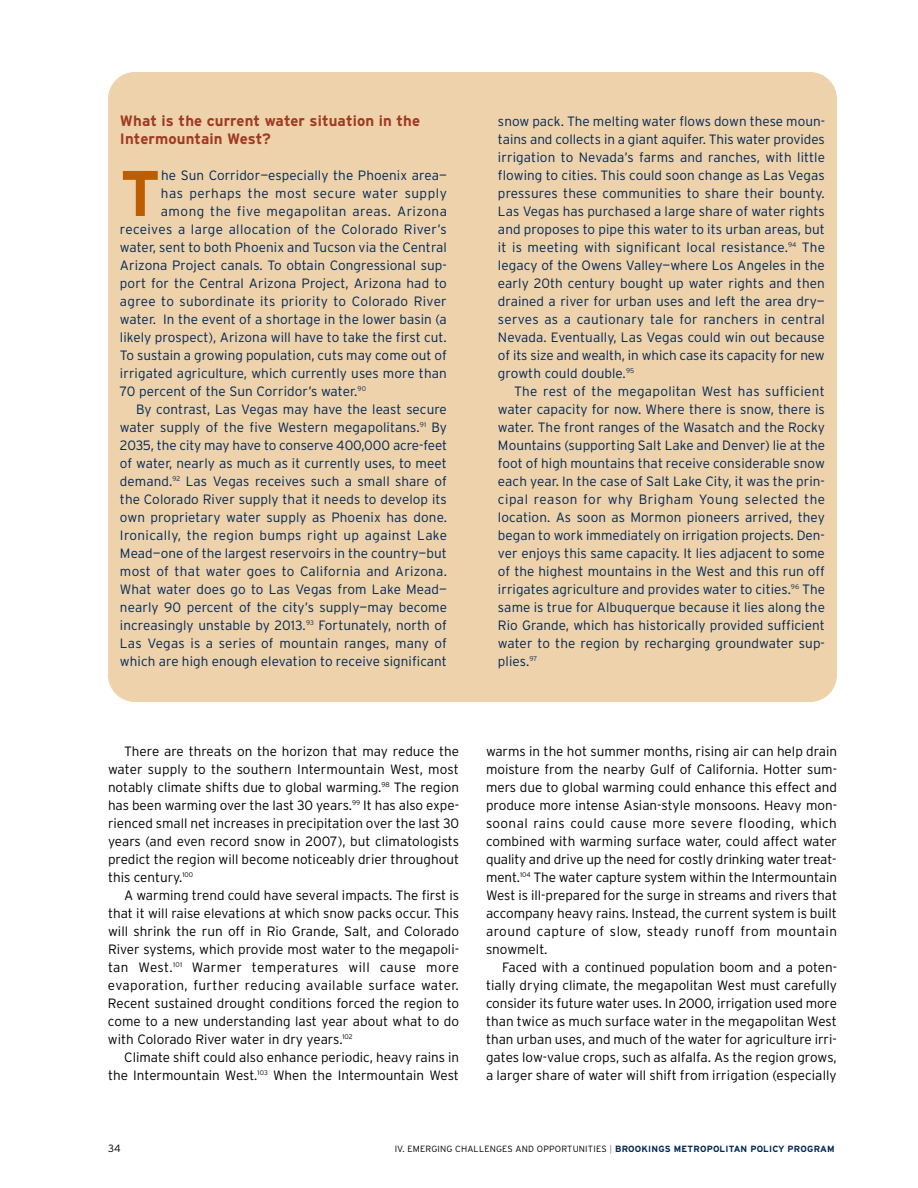
<style>
.page{position:relative;width:918px;height:1188px;background:#fff}
.page>*{position:absolute;margin:0;border:0;box-sizing:border-box;transform-origin:0 0}
.t1{font:700 64.35px "Interstate";color:#bb5d00}
.t2{font:700 15px/18px "Interstate";letter-spacing:.005em;color:#a13a22}
.t3{font:300 13.5px/18px "Interstate";letter-spacing:.005em;color:#002654;text-align:justify}
.t4{font:300 13.5px/18px "Interstate";color:#000;text-align:justify}
.t5{font:300 13.5px "Interstate";letter-spacing:.025em;color:#002654}
.t6{font:300 13.5px "Interstate";letter-spacing:.03em;color:#002654}
.t7{font:300 13.5px "Interstate";letter-spacing:.035em;color:#002654}
.t8{font:300 13.5px "Interstate";letter-spacing:.04em;color:#002654}
.t9{font:300 10.5px "Interstate";color:#000}
.t10{font:300 9px "Interstate";letter-spacing:.02em;color:#000}
.s1{color:#808080}
.s2{font-weight:700;color:#002654}
</style>
<div class="page">
<div style="left:108px;top:72px;width:729px;height:630px;background:#edd2ab;border-radius:27px"></div>
<p class="t2" style="left:120px;top:112px;width:302px">What is the current water situation in the<br>Intermountain West?</p>
<h1 class="t1" style="left:120px;top:157px;width:42px">T</h1>
<p class="t3" style="left:161px;top:166px;width:287px">he Sun Corridor—especially the Phoenix area—</p>
<p class="t8" style="left:161px;top:186px;width:287px">has perhaps the most secure water supply</p>
<p class="t7" style="left:161px;top:204px;width:288px">among the five megapolitan areas. Arizona</p>
<p class="t5" style="left:120px;top:222px;width:328px">receives a large allocation of the Colorado River’s</p>
<p class="t3" style="left:120px;top:238px;width:328px">water, sent to both Phoenix and Tucson via the Central</p>
<p class="t3" style="left:120px;top:256px;width:328px">Arizona Project canals. To obtain Congressional sup-</p>
<p class="t3" style="left:120px;top:274px;width:328px">port for the Central Arizona Project, Arizona had to</p>
<p class="t3" style="left:120px;top:292px;width:328px">agree to subordinate its priority to Colorado River</p>
<p class="t3" style="left:120px;top:310px;width:328px">water. In the event of a shortage in the lower basin (a</p>
<p class="t3" style="left:120px;top:328px;width:328px">likely prospect), Arizona will have to take the first cut.</p>
<p class="t3" style="left:120px;top:346px;width:328px">To sustain a growing population, cuts may come out of</p>
<p class="t3" style="left:120px;top:364px;width:328px">irrigated agriculture, which currently uses more than</p>
<p class="t3" style="left:120px;top:382px;width:248px">70 percent of the Sun Corridor’s water.<sup>90</sup></p>
<p class="t3" style="left:136px;top:400px;width:312px">By contrast, Las Vegas may have the least secure</p>
<p class="t3" style="left:120px;top:418px;width:329px">water supply of the five Western megapolitans.<sup>91</sup> By</p>
<p class="t3" style="left:120px;top:436px;width:329px">2035, the city may have to conserve 400,000 acre-feet</p>
<p class="t3" style="left:120px;top:454px;width:328px">of water, nearly as much as it currently uses, to meet</p>
<p class="t3" style="left:120px;top:472px;width:328px">demand.<sup>92</sup> Las Vegas receives such a small share of</p>
<p class="t3" style="left:120px;top:490px;width:328px">the Colorado River supply that it needs to develop its</p>
<p class="t3" style="left:120px;top:508px;width:329px">own proprietary water supply as Phoenix has done.</p>
<p class="t6" style="left:120px;top:528px;width:329px">Ironically, the region bumps right up against Lake</p>
<p class="t3" style="left:120px;top:544px;width:328px">Mead—one of the largest reservoirs in the country—but</p>
<p class="t3" style="left:120px;top:562px;width:329px">most of that water goes to California and Arizona.</p>
<p class="t3" style="left:120px;top:580px;width:329px">What water does go to Las Vegas from Lake Mead—</p>
<p class="t3" style="left:120px;top:598px;width:329px">nearly 90 percent of the city’s supply—may become</p>
<p class="t3" style="left:120px;top:616px;width:328px">increasingly unstable by 2013.<sup>93</sup> Fortunately, north of</p>
<p class="t3" style="left:120px;top:634px;width:329px">Las Vegas is a series of mountain ranges, many of</p>
<p class="t3" style="left:120px;top:652px;width:328px">which are high enough elevation to receive significant</p>
<p class="t3" style="left:498px;top:112px;width:329px">snow pack. The melting water flows down these moun&shy;tains and collects in a giant aquifer. This water provides irrigation to Nevada’s farms and ranches, with little flowing to cities. This could soon change as Las Vegas pressures these communities to share their bounty.<br>Las Vegas has purchased a large share of water rights and proposes to pipe this water to its urban areas, but it is meeting with significant local resistance.<sup>94</sup> The legacy of the Owens Valley—where Los Angeles in the early 20th century bought up water rights and then drained a river for urban uses and left the area dry— serves as a cautionary tale for ranchers in central Nevada. Eventually, Las Vegas could win out because of its size and wealth, in which case its capacity for new growth could double.<sup>95</sup></p>
<p class="t3" style="left:498px;top:382px;width:329px;text-indent:16px">The rest of the megapolitan West has sufficient water capacity for now. Where there is snow, there is water. The front ranges of the Wasatch and the Rocky Mountains (supporting Salt Lake and Denver) lie at the foot of high mountains that receive considerable snow each year. In the case of Salt Lake City, it was the prin&shy;cipal reason for why Brigham Young selected the location. As soon as Mormon pioneers arrived, they began to work immediately on irrigation projects. Den&shy;ver enjoys this same capacity. It lies adjacent to some of the highest mountains in the West and this run off irrigates agriculture and provides water to cities.<sup>96</sup> The same is true for Albuquerque because it lies along the Rio Grande, which has historically provided sufficient water to the region by recharging groundwater sup&shy;plies.<sup>97</sup></p>
<p class="t4" style="left:108px;top:742px;width:353px;text-indent:16px">There are threats on the horizon that may reduce the water supply to the southern Intermountain West, most notably climate shifts due to global warming.<sup>98</sup> The region has been warming over the last 30 years.<sup>99</sup> It has also expe&shy;rienced small net increases in precipitation over the last 30 years (and even record snow in 2007), but climatologists predict the region will become noticeably drier throughout this century.<sup>100</sup></p>
<p class="t4" style="left:108px;top:886px;width:353px;text-indent:16px">A warming trend could have several impacts. The first is that it will raise elevations at which snow packs occur. This will shrink the run off in Rio Grande, Salt, and Colorado River systems, which provide most water to the megapoli&shy;tan West.<sup>101</sup> Warmer temperatures will cause more evaporation, further reducing available surface water.<br>Recent sustained drought conditions forced the region to come to a new understanding last year about what to do with Colorado River water in dry years.<sup>102</sup></p>
<p class="t4" style="left:108px;top:1048px;width:353px;text-align:right">Climate shift could also enhance periodic, heavy rains in the Intermountain West.<sup>103</sup> When the Intermountain West</p>
<p class="t4" style="left:486px;top:742px;width:353px">warms in the hot summer months, rising air can help drain moisture from the nearby Gulf of California. Hotter sum&shy;mers due to global warming could enhance this effect and produce more intense Asian-style monsoons. Heavy mon&shy;soonal rains could cause more severe flooding, which combined with warming surface water, could affect water quality and drive up the need for costly drinking water treat&shy;ment.<sup>104</sup> The water capture system within the Intermountain West is ill-prepared for the surge in streams and rivers that accompany heavy rains. Instead, the current system is built around capture of slow, steady runoff from mountain snowmelt.</p>
<p class="t4" style="left:486px;top:958px;width:353px;text-indent:16px">Faced with a continued population boom and a poten&shy;tially drying climate, the megapolitan West must carefully consider its future water uses. In 2000, irrigation used more than twice as much surface water in the megapolitan West than urban uses, and much of the water for agriculture irri&shy;gates low-value crops, such as alfalfa. As the region grows, a larger share of water will shift from irrigation (especially</p>
<p class="t9" style="left:108px;top:1142px;width:14px">34</p>
<p class="t10" style="left:395px;top:1144px;width:441px">IV. EMERGING CHALLENGES AND OPPORTUNITIES <span class="s1">|</span> <span class="s2">BROOKINGS METROPOLITAN POLICY PROGRAM</span></p>
</div>
